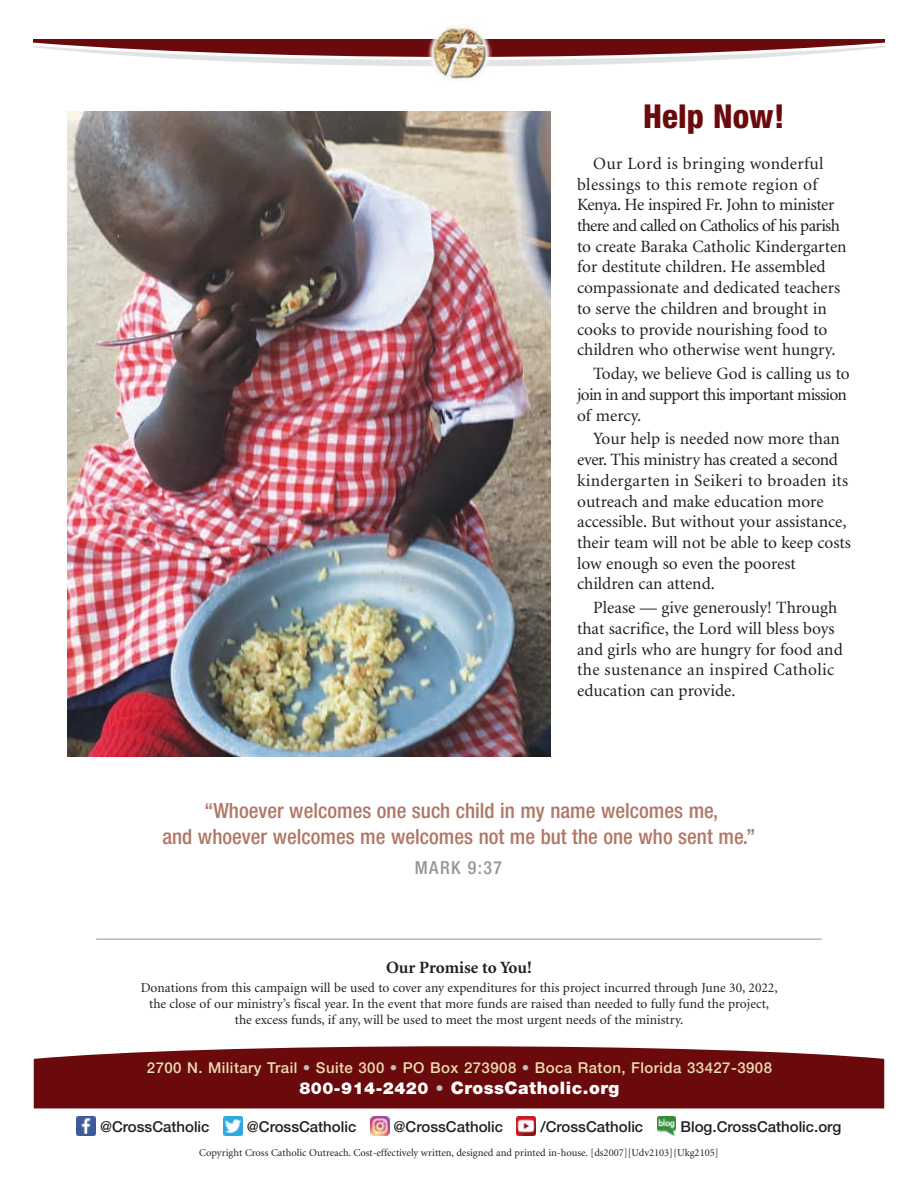
<style>
.page{position:relative;width:918px;height:1188px;background:#fff}
.page>*{position:absolute;margin:0;border:0;box-sizing:border-box;transform-origin:0 0}
.t1{font:800 condensed 33px "Helvetica Neue";color:#6b0a0c}
.t2{font:500 condensed 21px/25.2px "Helvetica Neue";color:#b17766;text-align:center}
.t3{font:500 condensed 18px "Helvetica Neue";letter-spacing:.075em;color:#949698}
.t4{font:17.25px/20.7px "Minion";color:#231f20}
.t5{font:17.25px/20.7px "Minion";letter-spacing:-.03em;color:#231f20}
.t6{font:900 17.25px "Helvetica Neue";letter-spacing:.03em;color:#fff}
.t7{font:700 17.25px "Minion";color:#231f20}
.t8{font:500 15px "Helvetica Neue";color:#231f20}
.t9{font:500 15px "Helvetica Neue";letter-spacing:.03em;color:#ebdeb1}
.t10{font:13.5px/16.2px "Minion";color:#231f20;text-align:center}
.t11{font:10.5px "Minion";color:#231f20}
.s1{color:#bcbec0}
.s2{font-size:16.5px}
.s3{font-size:16.5px;color:#bcbec0}
</style>
<div class="page">
<hr style="left:96px;top:939px;width:726px;height:1px;background:#949698">
<svg style="left:34px;top:40px;width:850px;height:26px"></svg>
<img style="left:426px;top:26px;width:66px;height:55px">
<svg style="left:34px;top:1046px;width:850px;height:62px;background:#74191b"></svg>
<img style="left:77px;top:1116px;width:18px;height:19px">
<img style="left:223px;top:1116px;width:19px;height:19px">
<img style="left:370px;top:1116px;width:19px;height:19px">
<img style="left:517px;top:1116px;width:19px;height:19px">
<img style="left:657px;top:1116px;width:19px;height:19px">
<img style="left:67px;top:112px;width:483px;height:644px">
<h1 class="t1" style="left:643px;top:96px;width:143px">Help Now!</h1>
<p class="t4" style="left:577px;top:154px;width:271px;text-indent:16px">Our Lord is bringing wonderful blessings to this remote region of Kenya. He inspired Fr. John to minister there and called on Catholics of his parish to create Baraka Catholic Kindergarten for destitute children. He assembled compassionate and dedicated teachers to serve the children and brought in cooks to provide nourishing food to children who otherwise went hungry.</p>
<p class="t5" style="left:577px;top:364px;width:274px;text-indent:16px">Today, we believe God is calling us to join in and support this important mission of mercy.</p>
<p class="t4" style="left:577px;top:429px;width:275px;text-indent:16px">Your help is needed now more than ever. This ministry has created a second kindergarten in Seikeri to broaden its outreach and make education more accessible. But without your assistance, their team will not be able to keep costs low enough so even the poorest children can attend.</p>
<p class="t4" style="left:577px;top:598px;width:267px;text-indent:16px">Please — give generously! Through that sacrifice, the Lord will bless boys and girls who are hungry for food and the sustenance an inspired Catholic education can provide.</p>
<p class="t2" style="left:162px;top:798px;width:594px">“Whoever welcomes one such child in my name welcomes me,<br>and whoever welcomes me welcomes not me but the one who sent me.”</p>
<p class="t3" style="left:415px;top:857px;width:89px">MARK 9:37</p>
<p class="t7" style="left:386px;top:958px;width:147px">Our Promise to You!</p>
<p class="t10" style="left:141px;top:980px;width:638px">Donations from this campaign will be used to cover any expenditures for this project incurred through June 30, 2022, the close of our ministry’s fiscal year. In the event that more funds are raised than needed to fully fund the project, the excess funds, if any, will be used to meet the most urgent needs of the ministry.</p>
<p class="t9" style="left:147px;top:1059px;width:627px">2700 N. Military Trail <span class="s1">•</span> Suite 300 <span class="s1">•</span> PO Box 273908 <span class="s1">•</span> Boca Raton, Florida 33427-3908</p>
<p class="t6" style="left:299px;top:1078px;width:322px"><span class="s2">800-914-2420</span> <span class="s3">•</span> CrossCatholic.org</p>
<p class="t8" style="left:100px;top:1118px;width:111px">@CrossCatholic</p>
<p class="t8" style="left:247px;top:1118px;width:111px">@CrossCatholic</p>
<p class="t8" style="left:394px;top:1118px;width:111px">@CrossCatholic</p>
<p class="t8" style="left:540px;top:1118px;width:104px">/CrossCatholic</p>
<p class="t8" style="left:681px;top:1118px;width:162px">Blog.CrossCatholic.org</p>
<p class="t11" style="left:199px;top:1147px;width:521px">Copyright Cross Catholic Outreach. Cost-effectively written, designed and printed in-house. [ds2007][Udv2103]{Ukg2105]</p>
</div>
